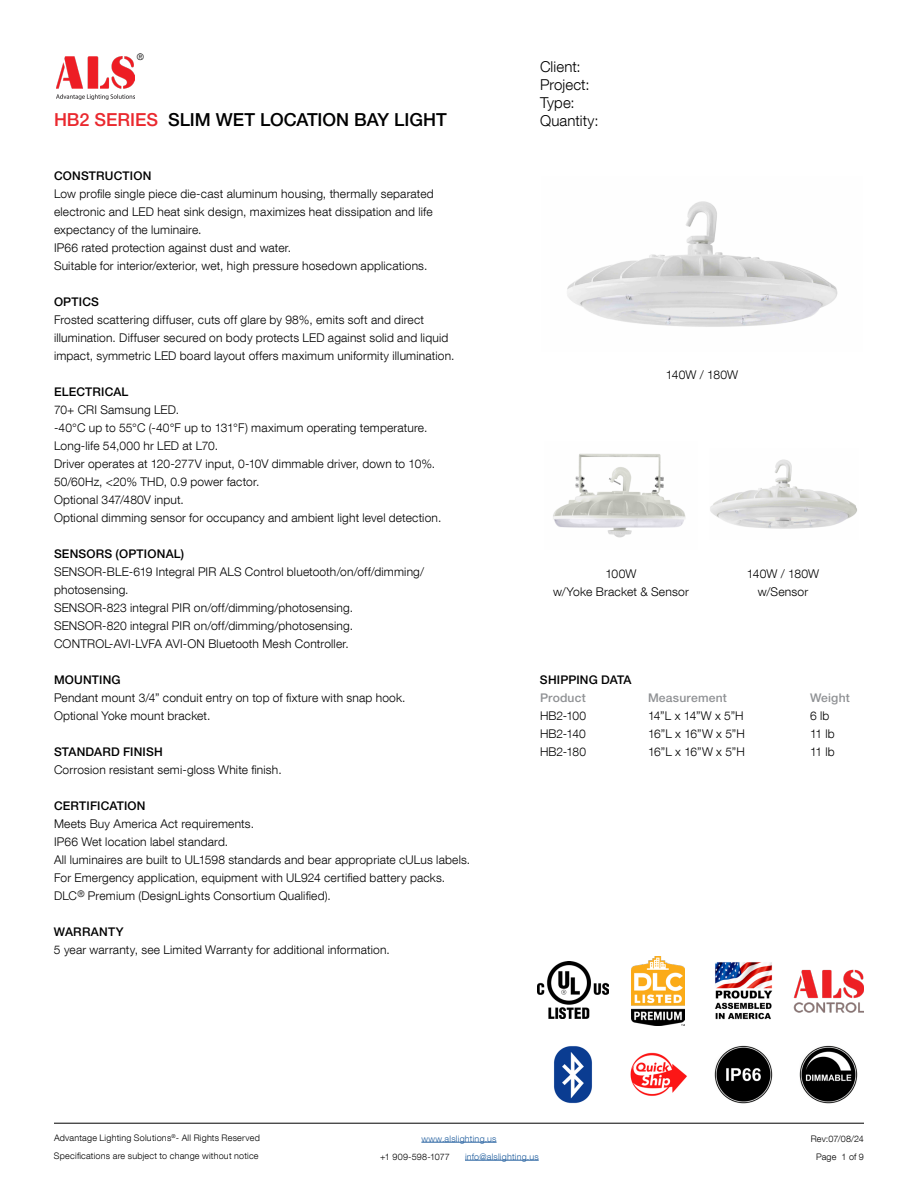
<style>
.page{position:relative;width:918px;height:1188px;background:#fff}
.page>*{position:absolute;margin:0;border:0;box-sizing:border-box;transform-origin:0 0}
.t1{font:500 18px "Helvetica Neue LT Pro";letter-spacing:-.005em;color:#000}
.t2{font:300 15px/18px "Helvetica Neue LT Com";letter-spacing:.01em;color:#000}
.t3{font:300 12px/18px "Helvetica Neue LT Com";letter-spacing:.015em;color:#000}
.t4{font:500 12px "Helvetica Neue LT Pro";letter-spacing:.015em;color:#000}
.t5{font:500 12px "Helvetica Neue LT Pro";letter-spacing:.015em;color:#8f9194}
.t6{font:300 9px/18px "Helvetica Neue LT Com";letter-spacing:.025em;color:#000}
.t7{font:300 9px "Helvetica Neue LT Com";letter-spacing:.025em;color:#215e9e}
.s1{color:#ea292f}
</style>
<div class="page">
<hr style="left:421px;top:1142px;width:76px;height:1px;background:#215e9e">
<hr style="left:465px;top:1160px;width:74px;height:1px;background:#215e9e">
<hr style="left:54px;top:1123px;width:810px;height:1px;background:#000">
<img style="left:56px;top:57px;width:79px;height:43px">
<img style="left:567px;top:201px;width:271px;height:126px">
<img style="left:553px;top:453px;width:133px;height:85px">
<img style="left:710px;top:459px;width:147px;height:70px">
<img style="left:538px;top:962px;width:70px;height:57px">
<img style="left:715px;top:1045px;width:58px;height:59px">
<img style="left:800px;top:1045px;width:58px;height:59px">
<img style="left:715px;top:962px;width:58px;height:58px">
<img style="left:630px;top:1052px;width:57px;height:44px">
<img style="left:794px;top:969px;width:70px;height:44px">
<img style="left:554px;top:1046px;width:38px;height:58px">
<img style="left:632px;top:957px;width:53px;height:68px">
<p class="t6" style="left:137px;top:48px;width:9px">®</p>
<h1 class="t1" style="left:54px;top:109px;width:394px"><span class="s1">HB2 SERIES</span> SLIM WET LOCATION BAY LIGHT</h1>
<p class="t4" style="left:54px;top:169px;width:99px">CONSTRUCTION</p>
<p class="t3" style="left:54px;top:184px;width:381px">Low profile single piece die-cast aluminum housing, thermally separated electronic and LED heat sink design, maximizes heat dissipation and life expectancy of the luminaire.<br>IP66 rated protection against dust and water.<br>Suitable for interior/exterior, wet, high pressure hosedown applications.</p>
<p class="t4" style="left:54px;top:295px;width:47px">OPTICS</p>
<p class="t3" style="left:54px;top:310px;width:402px">Frosted scattering diffuser, cuts off glare by 98%, emits soft and direct illumination. Diffuser secured on body protects LED against solid and liquid impact, symmetric LED board layout offers maximum uniformity illumination.</p>
<p class="t4" style="left:54px;top:385px;width:76px">ELECTRICAL</p>
<p class="t3" style="left:54px;top:400px;width:389px">70+ CRI Samsung LED.<br>-40°C up to 55°C (-40°F up to 131°F) maximum operating temperature.<br>Long-life 54,000 hr LED at L70.<br>Driver operates at 120-277V input, 0-10V dimmable driver, down to 10%.<br>50/60Hz, &lt;20% THD, 0.9 power factor.<br>Optional 347/480V input.<br>Optional dimming sensor for occupancy and ambient light level detection.</p>
<p class="t4" style="left:54px;top:547px;width:132px">SENSORS (OPTIONAL)</p>
<p class="t3" style="left:54px;top:562px;width:372px">SENSOR-BLE-619 Integral PIR ALS Control bluetooth/on/off/dimming/ photosensing.<br>SENSOR-823 integral PIR on/off/dimming/photosensing.<br>SENSOR-820 integral PIR on/off/dimming/photosensing.<br>CONTROL-AVI-LVFA AVI-ON Bluetooth Mesh Controller.</p>
<p class="t4" style="left:54px;top:673px;width:68px">MOUNTING</p>
<p class="t3" style="left:54px;top:688px;width:353px">Pendant mount 3/4” conduit entry on top of fixture with snap hook.<br>Optional Yoke mount bracket.</p>
<p class="t4" style="left:54px;top:745px;width:110px">STANDARD FINISH</p>
<p class="t3" style="left:54px;top:760px;width:229px">Corrosion resistant semi-gloss White finish.</p>
<p class="t4" style="left:54px;top:799px;width:93px">CERTIFICATION</p>
<p class="t3" style="left:54px;top:814px;width:418px">Meets Buy America Act requirements.<br>IP66 Wet location label standard.<br>All luminaires are built to UL1598 standards and bear appropriate cULus labels.<br>For Emergency application, equipment with UL924 certified battery packs.<br>DLC<sup>®</sup> Premium (DesignLights Consortium Qualified).</p>
<p class="t4" style="left:54px;top:925px;width:71px">WARRANTY</p>
<p class="t3" style="left:54px;top:940px;width:337px">5 year warranty, see Limited Warranty for additional information.</p>
<p class="t2" style="left:540px;top:57px;width:60px">Client:<br>Project:<br>Type:<br>Quantity:</p>
<p class="t3" style="left:666px;top:366px;width:74px">140W / 180W</p>
<p class="t3" style="left:553px;top:565px;width:137px;text-align:center">100W<br>w/Yoke Bracket &amp; Sensor</p>
<p class="t3" style="left:747px;top:565px;width:74px;text-align:center">140W / 180W w/Sensor</p>
<p class="t4" style="left:540px;top:673px;width:93px">SHIPPING DATA</p>
<p class="t5" style="left:540px;top:691px;width:47px">Product</p>
<p class="t5" style="left:648px;top:691px;width:80px">Measurement</p>
<p class="t5" style="left:810px;top:691px;width:41px">Weight</p>
<p class="t3" style="left:540px;top:706px;width:48px">HB2-100</p>
<p class="t3" style="left:648px;top:706px;width:97px">14”L x 14”W x 5”H</p>
<p class="t3" style="left:810px;top:706px;width:21px">6 lb</p>
<p class="t3" style="left:540px;top:724px;width:47px">HB2-140</p>
<p class="t3" style="left:648px;top:724px;width:98px">16”L x 16”W x 5”H</p>
<p class="t3" style="left:810px;top:724px;width:26px">11 lb</p>
<p class="t3" style="left:540px;top:742px;width:48px">HB2-180</p>
<p class="t3" style="left:648px;top:742px;width:98px">16”L x 16”W x 5”H</p>
<p class="t3" style="left:810px;top:742px;width:26px">11 lb</p>
<p class="t6" style="left:54px;top:1129px;width:207px">Advantage Lighting Solutions<sup>®</sup>- All Rights Reserved<br>Specifications are subject to change without notice</p>
<p class="t6" style="left:811px;top:1129px;width:55px;text-align:center">Rev:07/08/24<br>Page 1 of 9</p>
<p class="t7" style="left:421px;top:1133px;width:77px">www.alslighting.us</p>
<p class="t6" style="left:380px;top:1147px;width:71px">+1 909-598-1077</p>
<p class="t7" style="left:465px;top:1151px;width:75px">info@alslighting.us</p>
</div>
